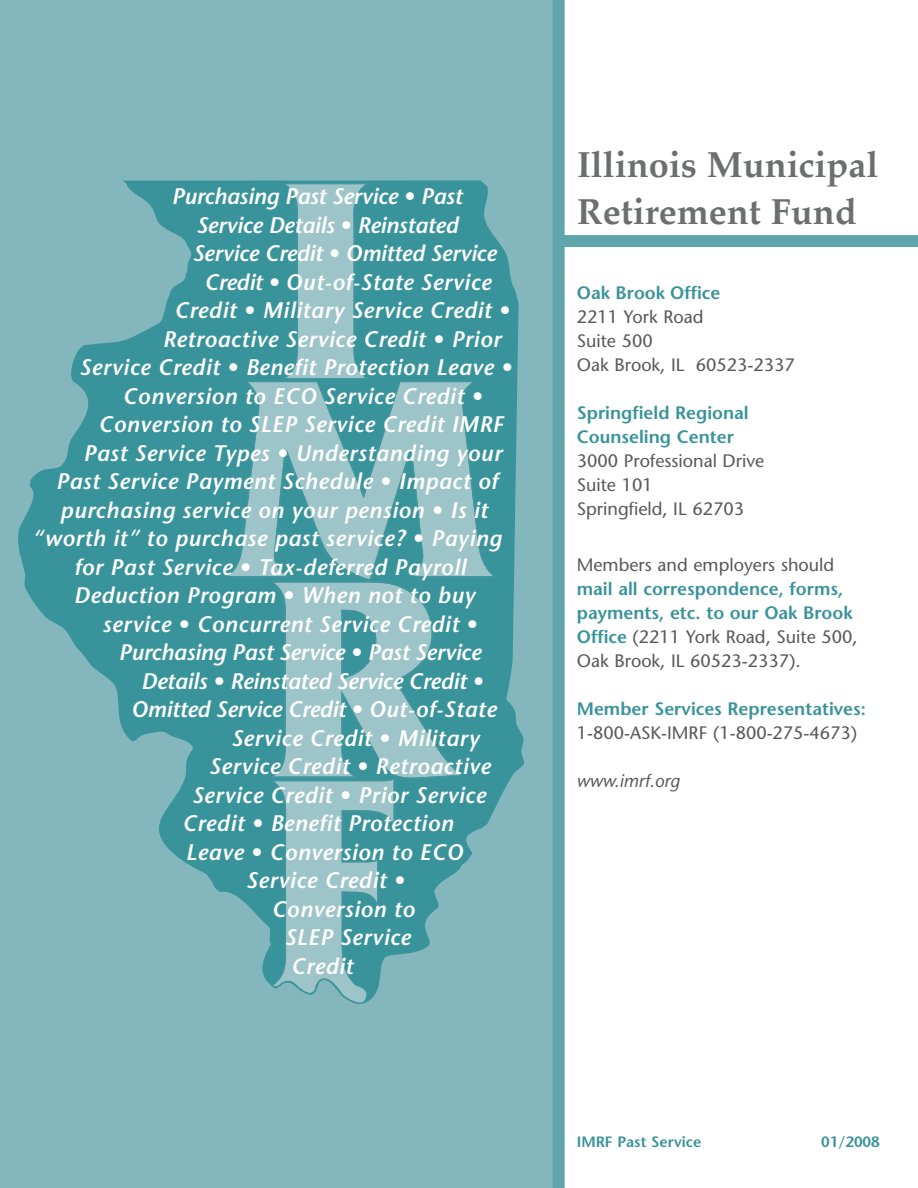
<style>
.page{position:relative;width:918px;height:1188px;background:#fff}
.page>*{position:absolute;margin:0;border:0;box-sizing:border-box;transform-origin:0 0}
.t1{font:700 36px/46.8px "Palatino";color:#6d6e70}
.t2{font:italic 600 22.5px "Stone Sans";letter-spacing:.025em;color:#fff}
.t3{font:italic 600 22.5px "Stone Sans";letter-spacing:-.01em;color:#fff}
.t4{font:600 18px/24px "Stone Sans";color:#38939b}
.t5{font:18px/24px "Stone Sans";color:#58595b}
.t6{font:italic 18px "Stone Sans";color:#58595b}
.t7{font:600 15px "Stone Sans";color:#38939b}
.s1{font-weight:400;color:#58595b}
</style>
<div class="page">
<div style="left:0;top:0;width:560px;height:1188px;background:#83b7bd"></div>
<svg style="left:18px;top:180px;width:506px;height:805px;fill:#38939b"></svg>
<svg style="left:283px;top:183px;width:85px;height:197px;background:#7bb3b8"></svg>
<svg style="left:227px;top:381px;width:268px;height:200px;background:#71aeb4"></svg>
<svg style="left:271px;top:581px;width:193px;height:423px;background:#6dacb2"></svg>
<div style="left:555px;top:235px;width:363px;height:12px;background:#60a5ac"></div>
<div style="left:553px;top:0;width:12px;height:1188px;background:#60a5ac"></div>
<p class="t3" style="left:172px;top:188px;width:292px">Purchasing Past Service • Past</p>
<p class="t3" style="left:197px;top:216px;width:263px">Service Details • Reinstated</p>
<p class="t3" style="left:193px;top:245px;width:305px">Service Credit • Omitted Service</p>
<p class="t2" style="left:204px;top:273px;width:288px">Credit • Out-of-State Service</p>
<p class="t2" style="left:174px;top:302px;width:337px">Credit • Military Service Credit •</p>
<p class="t2" style="left:163px;top:330px;width:340px">Retroactive Service Credit • Prior</p>
<p class="t2" style="left:80px;top:359px;width:434px">Service Credit • Benefit Protection Leave •</p>
<p class="t2" style="left:123px;top:387px;width:361px">Conversion to ECO Service Credit •</p>
<p class="t2" style="left:99px;top:416px;width:406px">Conversion to SLEP Service Credit IMRF</p>
<p class="t2" style="left:83px;top:444px;width:420px">Past Service Types • Understanding your</p>
<p class="t2" style="left:56px;top:473px;width:443px">Past Service Payment Schedule • Impact of</p>
<p class="t2" style="left:60px;top:501px;width:429px">purchasing service on your pension • Is it</p>
<p class="t2" style="left:33px;top:530px;width:471px">“worth it” to purchase past service? • Paying</p>
<p class="t2" style="left:74px;top:558px;width:393px">for Past Service • Tax-deferred Payroll</p>
<p class="t2" style="left:74px;top:587px;width:403px">Deduction Program • When not to buy</p>
<p class="t2" style="left:103px;top:615px;width:376px">service • Concurrent Service Credit •</p>
<p class="t3" style="left:119px;top:644px;width:364px">Purchasing Past Service • Past Service</p>
<p class="t3" style="left:141px;top:672px;width:344px">Details • Reinstated Service Credit •</p>
<p class="t3" style="left:131px;top:701px;width:367px">Omitted Service Credit • Out-of-State</p>
<p class="t2" style="left:231px;top:729px;width:249px">Service Credit • Military</p>
<p class="t2" style="left:209px;top:758px;width:283px">Service Credit • Retroactive</p>
<p class="t2" style="left:192px;top:786px;width:295px">Service Credit • Prior Service</p>
<p class="t2" style="left:182px;top:815px;width:272px">Credit • Benefit Protection</p>
<p class="t2" style="left:186px;top:843px;width:279px">Leave • Conversion to ECO</p>
<p class="t2" style="left:246px;top:872px;width:160px">Service Credit •</p>
<p class="t2" style="left:272px;top:900px;width:144px">Conversion to</p>
<p class="t2" style="left:285px;top:929px;width:128px">SLEP Service</p>
<p class="t2" style="left:291px;top:957px;width:63px">Credit</p>
<h1 class="t1" style="left:577px;top:144px;width:303px">Illinois Municipal<br>Retirement Fund</h1>
<p class="t4" style="left:577px;top:283px;width:145px">Oak Brook Office</p>
<p class="t5" style="left:577px;top:307px;width:220px">2211 York Road<br>Suite 500<br>Oak Brook, IL 60523-2337</p>
<p class="t4" style="left:577px;top:403px;width:173px">Springfield Regional<br>Counseling Center</p>
<p class="t5" style="left:577px;top:451px;width:189px">3000 Professional Drive<br>Suite 101<br>Springfield, IL 62703</p>
<p class="t5" style="left:577px;top:555px;width:259px">Members and employers should</p>
<p class="t4" style="left:577px;top:579px;width:282px">mail all correspondence, forms, payments, etc. to our Oak Brook<br>Office <span class="s1">(2211 York Road, Suite 500,<br>Oak Brook, IL 60523-2337).</span></p>
<p class="t4" style="left:577px;top:699px;width:291px">Member Services Representatives:</p>
<p class="t5" style="left:577px;top:723px;width:282px">1-800-ASK-IMRF (1-800-275-4673)</p>
<p class="t6" style="left:577px;top:774px;width:104px">www.imrf.org</p>
<p class="t7" style="left:577px;top:1136px;width:126px">IMRF Past Service</p>
<p class="t7" style="left:821px;top:1136px;width:60px">01/2008</p>
</div>
